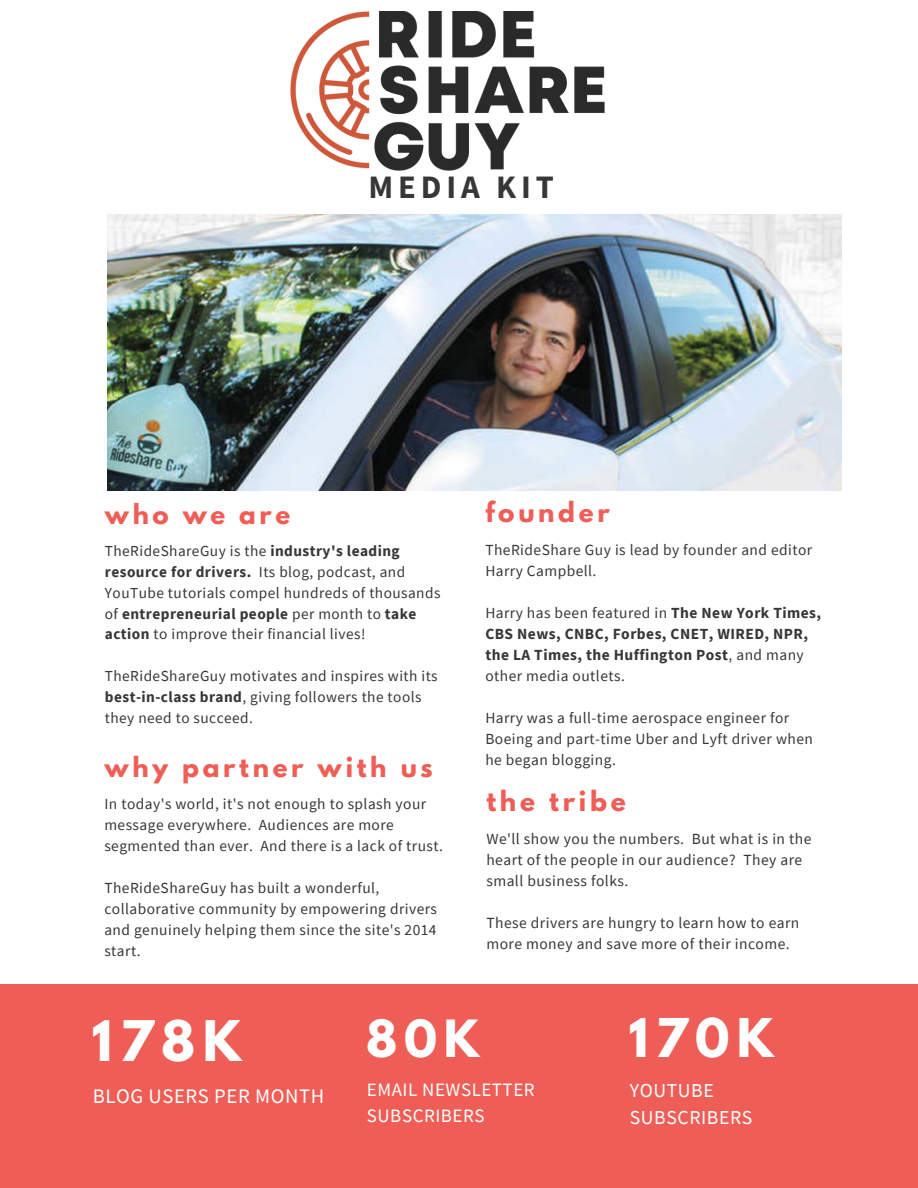
<style>
.page{position:relative;width:918px;height:1188px;background:#fff}
.page>*{position:absolute;margin:0;border:0;box-sizing:border-box;transform-origin:0 0}
.t1{font:700 49.5px "League Spartan";color:#fff}
.t2{font:700 47.25px "League Spartan";color:#fff}
.t3{font:700 45.45px "League Spartan";color:#fff}
.t4{font:700 32.7px "Source Sans Pro";letter-spacing:.15em;color:#373737}
.t5{font:700 24.9px "League Spartan";letter-spacing:.15em;color:#ee5e56}
.t6{font:700 24.75px "League Spartan";letter-spacing:.15em;color:#ee5e56}
.t7{font:700 24.6px "League Spartan";letter-spacing:.15em;color:#ee5e56}
.t8{font:700 24.45px "League Spartan";letter-spacing:.15em;color:#ee5e56}
.t9{font:20.7px "Source Sans Pro";letter-spacing:.03em;color:#fff}
.t10{font:19.65px/26.8px "Source Sans Pro";letter-spacing:.03em;color:#fff}
.t11{font:18.9px/25.8px "Source Sans Pro";letter-spacing:.03em;color:#fff}
.t12{font:15.45px/21px "Source Sans Pro";letter-spacing:.03em;color:#373737}
.t13{font:700 15.45px/21px "Source Sans Pro";letter-spacing:.03em;color:#373737}
.t14{font:15.3px/20.9px "Source Sans Pro";letter-spacing:.03em;color:#373737}
.s1{font-weight:700}
.s2{font-weight:400}
</style>
<div class="page">
<div style="left:0;top:984px;width:918px;height:204px;background:#ee5e56"></div>
<img style="left:107px;top:215px;width:735px;height:275px">
<img style="left:290px;top:11px;width:315px;height:160px">
<p class="t4" style="left:368px;top:166px;width:187px">MEDIA KIT</p>
<h3 class="t8" style="left:105px;top:502px;width:187px">who we are</h3>
<p class="t14" style="left:105px;top:540px;width:337px">TheRideShareGuy is the <span class="s1">industry's leading resource for drivers.</span> Its blog, podcast, and YouTube tutorials compel hundreds of thousands of <span class="s1">entrepreneurial people</span> per month to <span class="s1">take action</span> to improve their financial lives!</p>
<p class="t14" style="left:105px;top:665px;width:334px">TheRideShareGuy motivates and inspires with its <span class="s1">best-in-class brand</span>, giving followers the tools they need to succeed.</p>
<p class="t7" style="left:104px;top:754px;width:330px">why partner with us</p>
<h1 class="t12" style="left:104px;top:793px;width:340px">In today's world, it's not enough to splash your message everywhere. Audiences are more segmented than ever. And there is a lack of trust.</h1>
<h4 class="t12" style="left:104px;top:877px;width:334px">TheRideShareGuy has built a wonderful, collaborative community by empowering drivers and genuinely helping them since the site's 2014 start.</h4>
<h3 class="t6" style="left:485px;top:500px;width:126px">founder</h3>
<p class="t12" style="left:485px;top:539px;width:328px">TheRideShare Guy is lead by founder and editor<br>Harry Campbell.</p>
<p class="t13" style="left:485px;top:602px;width:337px"><span class="s2">Harry has been featured in</span> The New York Times, CBS News, CNBC, Forbes, CNET, WIRED, NPR, the LA Times, the Huffington Post<span class="s2">, and many other media outlets.</span></p>
<h3 class="t12" style="left:485px;top:707px;width:329px">Harry was a full-time aerospace engineer for<br>Boeing and part-time Uber and Lyft driver when he began blogging.</h3>
<h1 class="t5" style="left:486px;top:789px;width:141px">the tribe</h1>
<h4 class="t12" style="left:486px;top:828px;width:327px">We'll show you the numbers. But what is in the heart of the people in our audience? They are small business folks.</h4>
<h1 class="t12" style="left:486px;top:912px;width:315px">These drivers are hungry to learn how to earn more money and save more of their income.</h1>
<p class="t1" style="left:92px;top:1016px;width:151px">178K</p>
<p class="t9" style="left:93px;top:1083px;width:233px">BLOG USERS PER MONTH</p>
<p class="t3" style="left:366px;top:1016px;width:115px">80K</p>
<p class="t11" style="left:367px;top:1077px;width:169px">EMAIL NEWSLETTER<br>SUBSCRIBERS</p>
<p class="t2" style="left:629px;top:1014px;width:147px">170K</p>
<h3 class="t10" style="left:630px;top:1077px;width:124px">YOUTUBE<br>SUBSCRIBERS</h3>
</div>
